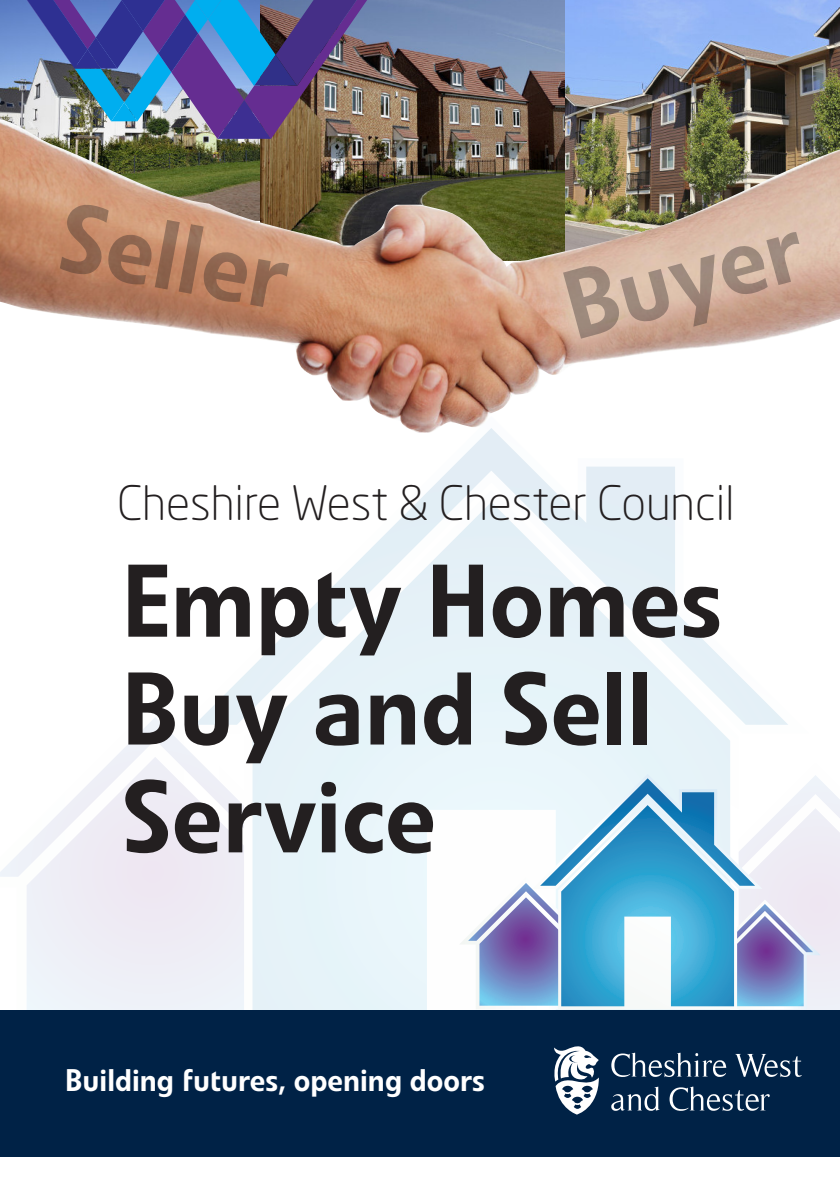
<style>
.page{position:relative;width:840px;height:1191px;background:#fff}
.page>*{position:absolute;margin:0;border:0;box-sizing:border-box;transform-origin:0 0}
.t1{font:500 102px/107.8px "Evo BQ";color:#231f20}
.t2{font:500 96.8px "Evo BQ";color:rgb(35 31 32/.35)}
.t3{font:300 47px "Neo Sans";color:#231f20}
.t4{font:500 31px "Evo BQ";color:#fff}
</style>
<div class="page">
<img style="left:564px;top:0;width:275px;height:118px">
<img style="left:428px;top:0;width:136px;height:118px">
<svg style="left:0;top:717px;width:174px;height:292px"></svg>
<svg style="left:174px;top:736px;width:20px;height:273px;background:#efedf5"></svg>
<svg style="left:194px;top:436px;width:594px;height:573px"></svg>
<svg style="left:459px;top:877px;width:73px;height:132px"></svg>
<svg style="left:762px;top:775px;width:77px;height:234px"></svg>
<svg style="left:532px;top:774px;width:230px;height:235px"></svg>
<svg style="left:540px;top:778px;width:214px;height:228px"></svg>
<img style="left:0;top:0;width:428px;height:118px">
<div style="left:0;top:1009px;width:839px;height:147px;background:#002246"></div>
<svg style="left:611px;top:1052px;width:114px;height:25px"></svg>
<svg style="left:735px;top:1054px;width:66px;height:23px"></svg>
<svg style="left:611px;top:1086px;width:48px;height:24px"></svg>
<svg style="left:669px;top:1086px;width:100px;height:25px"></svg>
<svg style="left:554px;top:1046px;width:44px;height:68px"></svg>
<img style="left:0;top:118px;width:839px;height:318px">
<h2 class="t2" style="left:66px;top:202px;width:232px;rotate:10deg">Seller</h2>
<h2 class="t2" style="left:556px;top:274px;width:244px;rotate:-15deg">Buyer</h2>
<h3 class="t3" style="left:117px;top:485px;width:619px">Cheshire West &amp; Chester Council</h3>
<h1 class="t1" style="left:122px;top:556px;width:602px">Empty Homes<br>Buy and Sell<br>Service</h1>
<p class="t4" style="left:65px;top:1069px;width:421px">Building futures, opening doors</p>
</div>
